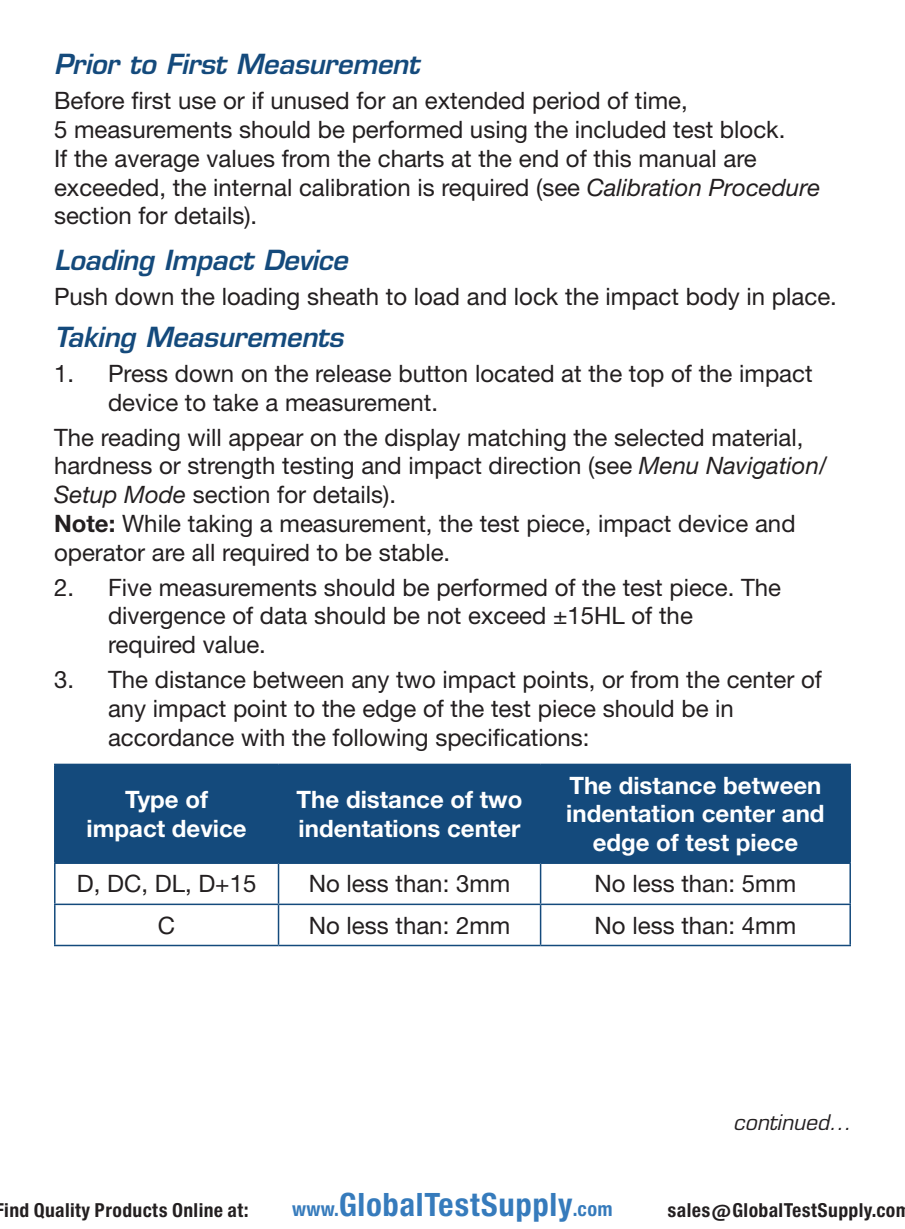
<style>
.page{position:relative;width:905px;height:1229px;background:#fff}
.page>*{position:absolute;margin:0;border:0;box-sizing:border-box;transform-origin:0 0}
.t1{font:30.6px "Europa Gro Nr 2 SBOP Bol Con";letter-spacing:.02em;color:#367bbc}
.t2{font:italic 600 27px "Eurostile LT Std";letter-spacing:-.01em;color:#144a7c}
.t3{font:24px/28.8px "Helvetica Neue LT Std";color:#231f20}
.t4{font:700 24px/28.8px "Helvetica Neue LT Std";color:#fff;text-align:center}
.t5{font:italic 21px "Eurostile LT Std";color:#231f20}
.t6{font:18.3px "Europa Gro Nr 2 SBOP Bol Con";letter-spacing:.02em;color:#231f20}
.s1{font-style:italic}
.s2{font-weight:700}
.s3{font-size:18.9px}
</style>
<div class="page">
<div style="left:56px;top:765px;width:793px;height:97px;background:#144a7c"></div>
<hr style="left:54px;top:763px;width:224px;height:2px;background:#144a7c">
<hr style="left:54px;top:765px;width:2px;height:97px;background:#144a7c">
<hr style="left:278px;top:763px;width:262px;height:2px;background:#144a7c">
<hr style="left:278px;top:765px;width:1px;height:97px;background:#144a7c">
<hr style="left:540px;top:763px;width:310px;height:2px;background:#144a7c">
<hr style="left:540px;top:765px;width:1px;height:97px;background:#144a7c">
<hr style="left:849px;top:765px;width:1px;height:97px;background:#144a7c">
<hr style="left:54px;top:862px;width:224px;height:2px;background:#144a7c">
<hr style="left:54px;top:864px;width:2px;height:39px;background:#144a7c">
<hr style="left:278px;top:862px;width:262px;height:2px;background:#144a7c">
<hr style="left:278px;top:864px;width:1px;height:39px;background:#144a7c">
<hr style="left:540px;top:862px;width:310px;height:2px;background:#144a7c">
<hr style="left:540px;top:864px;width:1px;height:39px;background:#144a7c">
<hr style="left:849px;top:864px;width:1px;height:39px;background:#144a7c">
<hr style="left:54px;top:903px;width:224px;height:2px;background:#144a7c">
<hr style="left:54px;top:905px;width:2px;height:39px;background:#144a7c">
<hr style="left:278px;top:903px;width:262px;height:2px;background:#144a7c">
<hr style="left:278px;top:905px;width:1px;height:39px;background:#144a7c">
<hr style="left:540px;top:903px;width:310px;height:2px;background:#144a7c">
<hr style="left:540px;top:905px;width:1px;height:39px;background:#144a7c">
<hr style="left:849px;top:905px;width:1px;height:39px;background:#144a7c">
<hr style="left:54px;top:944px;width:224px;height:2px;background:#144a7c">
<hr style="left:278px;top:944px;width:262px;height:2px;background:#144a7c">
<hr style="left:540px;top:944px;width:310px;height:2px;background:#144a7c">
<p class="t2" style="left:54px;top:47px;width:366px">Prior to First Measurement</p>
<p class="t3" style="left:54px;top:86px;width:767px">Before first use or if unused for an extended period of time,<br>5 measurements should be performed using the included test block.<br>If the average values from the charts at the end of this manual are exceeded, the internal calibration is required (see <span class="s1">Calibration Procedure </span>section for details).</p>
<p class="t2" style="left:54px;top:243px;width:295px">Loading Impact Device</p>
<p class="t3" style="left:54px;top:282px;width:784px">Push down the loading sheath to load and lock the impact body in place.</p>
<p class="t2" style="left:54px;top:320px;width:291px">Taking Measurements</p>
<p class="t3" style="left:108px;top:358px;width:706px;text-indent:-54px">1. Press down on the release button located at the top of the impact device to take a measurement.</p>
<p class="t3" style="left:54px;top:422px;width:774px">The reading will appear on the display matching the selected material, hardness or strength testing and impact direction (see <span class="s1">Menu Navigation/ Setup Mode</span> section for details).<br><span class="s2">Note:</span> While taking a measurement, the test piece, impact device and operator are all required to be stable.</p>
<p class="t3" style="left:108px;top:572px;width:674px;text-indent:-54px">2. Five measurements should be performed of the test piece. The divergence of data should be not exceed ±15HL of the required value.</p>
<p class="t3" style="left:108px;top:664px;width:715px;text-indent:-54px">3. The distance between any two impact points, or from the center of any impact point to the edge of the test piece should be in accordance with the following specifications:</p>
<p class="t4" style="left:87px;top:784px;width:161px">Type of impact device</p>
<p class="t4" style="left:296px;top:784px;width:227px;text-align:left">The distance of two indentations center</p>
<p class="t4" style="left:566px;top:770px;width:260px">The distance between indentation center and edge of test piece</p>
<p class="t3" style="left:77px;top:869px;width:181px">D, DC, DL, D+15</p>
<p class="t3" style="left:309px;top:869px;width:203px">No less than: 3mm</p>
<p class="t3" style="left:594px;top:869px;width:203px">No less than: 5mm</p>
<p class="t3" style="left:158px;top:910px;width:19px">C</p>
<p class="t3" style="left:309px;top:910px;width:203px">No less than: 2mm</p>
<p class="t3" style="left:594px;top:910px;width:203px">No less than: 4mm</p>
<p class="t5" style="left:733px;top:1110px;width:119px">continued...</p>
<p class="t6" style="left:4px;top:1198px;width:245px">ind Quality Products Online at:</p>
<p class="t1" style="left:292px;top:1186px;width:322px"><span class="s3">www.</span>GlobalTestSupply<span class="s3">.com</span></p>
<p class="t6" style="left:667px;top:1198px;width:244px">sales@GlobalTestSupply.com</p>
</div>
